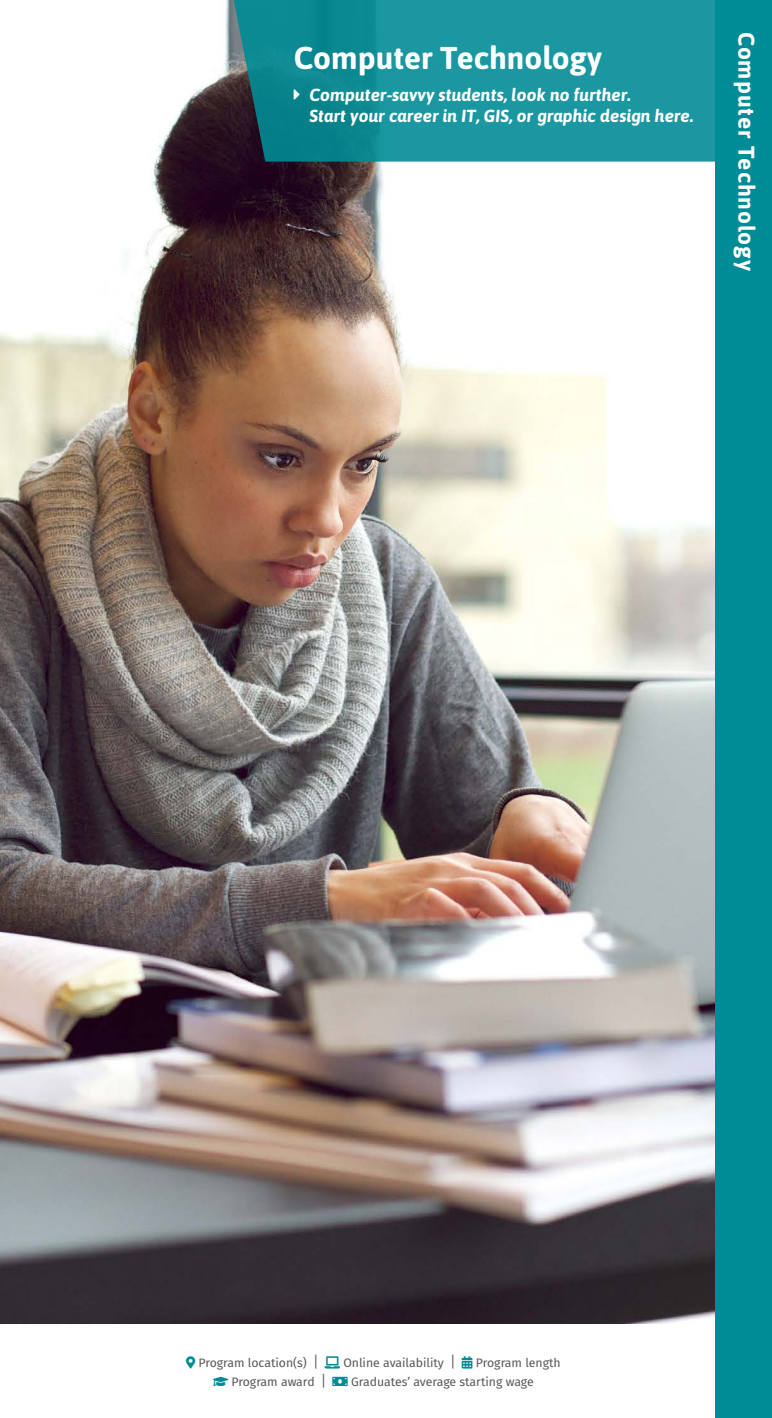
<style>
.page{position:relative;width:772px;height:1418px;background:#fff}
.page>*{position:absolute;margin:0;border:0;box-sizing:border-box;transform-origin:0 0}
.t1{font:700 31.5px "Asap";color:#fff}
.t2{font:700 22.75px "Asap";letter-spacing:.04em;color:#fff}
.t3{font:italic 700 17.5px/21px "Asap";color:#fff}
.t4{font:12.25px "Fira Sans";color:#57585a}
.s1{font-size:15.4px}
.s2{color:#008c96}
</style>
<div class="page">
<img style="left:0;top:0;width:715px;height:1323px">
<svg style="left:231px;top:0;width:484px;height:162px;background:#178e97"></svg>
<div style="left:715px;top:0;width:57px;height:1418px;background:#008c96"></div>
<svg style="left:294px;top:89px;width:5px;height:11px"></svg>
<p class="t1" style="left:294px;top:35px;width:310px">Computer Technology</p>
<p class="t3" style="left:309px;top:83px;width:386px">Computer-savvy students, look no further.<br>Start your career in IT, GIS, or graphic design here.</p>
<p class="t2" style="left:762px;top:32px;width:240px;rotate:90deg">Computer Technology</p>
<p class="t4" style="left:198px;top:1353px;width:121px">Program location(s) <span class="s1">|</span></p>
<p class="t4" style="left:343px;top:1353px;width:219px">Online availability <span class="s1">|</span> <span class="s2">▲</span> Program length</p>
<p class="t4" style="left:232px;top:1372px;width:96px">Program award <span class="s1">|</span></p>
<p class="t4" style="left:351px;top:1372px;width:184px">Graduates’ average starting wage</p>
</div>
